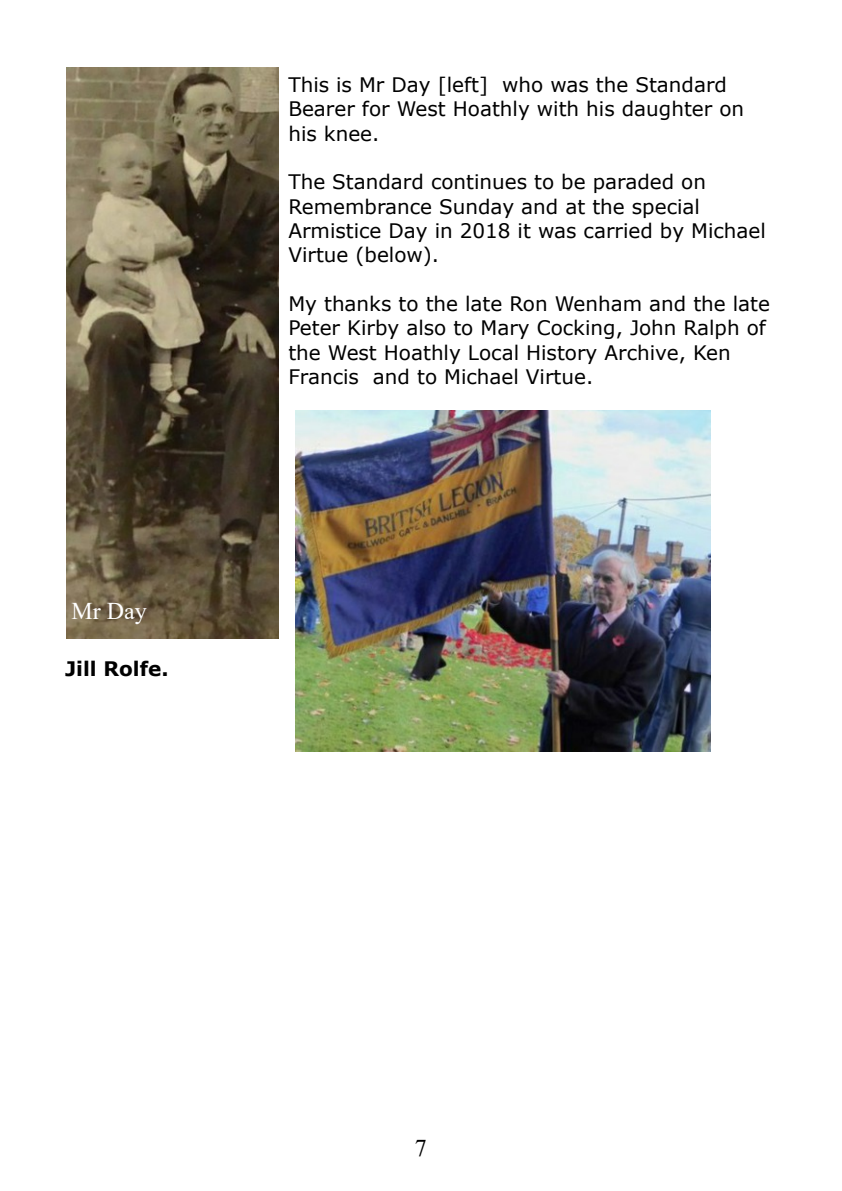
<style>
.page{position:relative;width:842px;height:1191px;background:#fff}
.page>*{position:absolute;margin:0;border:0;box-sizing:border-box;transform-origin:0 0}
.t1{font:24px "Times New Roman";color:#fff}
.t2{font:24px "Times New Roman";color:#000}
.t3{font:20px/24.4px "Verdana";color:#000}
.t4{font:700 20px "Verdana";color:#000}
</style>
<div class="page">
<img style="left:67px;top:68px;width:211px;height:571px">
<img style="left:296px;top:410px;width:414px;height:341px">
<p class="t1" style="left:71px;top:602px;width:77px">Mr Day</p>
<p class="t4" style="left:65px;top:660px;width:105px">Jill Rolfe.</p>
<p class="t3" style="left:288px;top:74px;width:457px">This is Mr Day [left] who was the Standard<br>Bearer for West Hoathly with his daughter on his knee.</p>
<p class="t3" style="left:288px;top:172px;width:479px">The Standard continues to be paraded on Remembrance Sunday and at the special Armistice Day in 2018 it was carried by Michael Virtue (below).</p>
<p class="t3" style="left:288px;top:293px;width:483px">My thanks to the late Ron Wenham and the late Peter Kirby also to Mary Cocking, John Ralph of the West Hoathly Local History Archive, Ken Francis and to Michael Virtue.</p>
<p class="t2" style="left:415px;top:1139px;width:13px">7</p>
</div>
